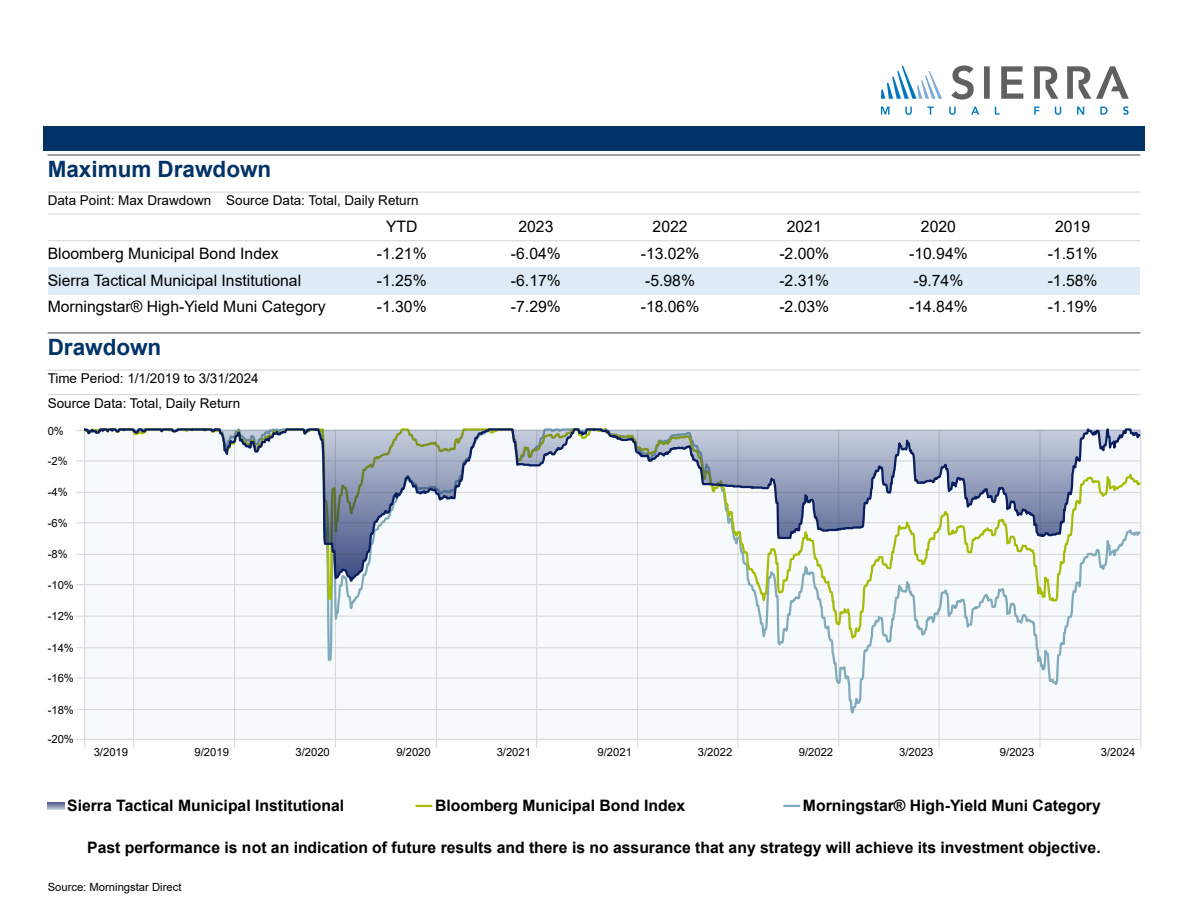
<style>
.page{position:relative;width:1188px;height:918px;background:#fff}
.page>*{position:absolute;margin:0;border:0;box-sizing:border-box;transform-origin:0 0}
.t1{font:700 22.5px "Arial";color:#036}
.t2{font:15.75px/26.8px "Arial";color:#000}
.t3{font:700 15.75px "Arial";color:#000}
.t4{font:13.5px/24.6px "Arial";color:#000}
.t5{font:11.25px "Arial";color:#000}
</style>
<div class="page">
<svg style="left:880px;top:65px;width:249px;height:50px"></svg>
<div style="left:43px;top:126px;width:1102px;height:24px;background:#036"></div>
<hr style="left:48px;top:332px;width:1092px;height:1px;background:#54585a">
<hr style="left:48px;top:369px;width:1092px;height:2px;background:#d9d9d9">
<hr style="left:48px;top:394px;width:1092px;height:1px;background:#d9d9d9">
<div style="left:84px;top:429px;width:1056px;height:311px;background:#f7fafd"></div>
<hr style="left:133px;top:429px;width:1px;height:311px;background:#d9d9d9">
<hr style="left:234px;top:429px;width:1px;height:311px;background:#d9d9d9">
<hr style="left:335px;top:429px;width:1px;height:311px;background:#d9d9d9">
<hr style="left:436px;top:429px;width:1px;height:311px;background:#d9d9d9">
<hr style="left:536px;top:429px;width:1px;height:311px;background:#d9d9d9">
<hr style="left:637px;top:429px;width:1px;height:311px;background:#d9d9d9">
<hr style="left:737px;top:429px;width:1px;height:311px;background:#d9d9d9">
<hr style="left:838px;top:429px;width:1px;height:311px;background:#d9d9d9">
<hr style="left:939px;top:429px;width:1px;height:311px;background:#d9d9d9">
<hr style="left:1039px;top:429px;width:2px;height:311px;background:#d9d9d9">
<svg style="left:1039px;top:740px;width:2px;height:8px"></svg>
<hr style="left:84px;top:429px;width:1px;height:311px;background:#d9d9d9">
<hr style="left:1140px;top:429px;width:1px;height:311px;background:#d9d9d9">
<hr style="left:84px;top:739px;width:1056px;height:1px;background:#d9d9d9">
<svg style="left:76px;top:739px;width:9px;height:9px"></svg>
<svg style="left:76px;top:460px;width:6px;height:2px"></svg>
<svg style="left:82px;top:645px;width:1058px;height:71px"></svg>
<svg style="left:82px;top:585px;width:1058px;height:60px"></svg>
<svg style="left:82px;top:428px;width:1058px;height:157px"></svg>
<svg style="left:84px;top:429px;width:1056px;height:152px"></svg>
<svg style="left:48px;top:803px;width:16px;height:6px"></svg>
<svg style="left:416px;top:805px;width:16px;height:2px"></svg>
<svg style="left:783px;top:805px;width:17px;height:2px"></svg>
<hr style="left:48px;top:154px;width:1092px;height:2px;background:#54585a">
<hr style="left:48px;top:192px;width:1092px;height:1px;background:#d9d9d9">
<hr style="left:48px;top:213px;width:1092px;height:2px;background:#d9d9d9">
<div style="left:48px;top:268px;width:1092px;height:27px;background:#deebf6"></div>
<hr style="left:48px;top:240px;width:1092px;height:1px;background:#d9d9d9">
<h1 class="t1" style="left:48px;top:157px;width:225px">Maximum Drawdown</h1>
<p class="t4" style="left:48px;top:188px;width:373px">Data Point: Max Drawdown Source Data: Total, Daily Return</p>
<p class="t2" style="left:386px;top:213px;width:33px">YTD</p>
<p class="t2" style="left:518px;top:213px;width:37px">2023</p>
<p class="t2" style="left:653px;top:213px;width:37px">2022</p>
<p class="t2" style="left:787px;top:213px;width:37px">2021</p>
<p class="t2" style="left:921px;top:213px;width:37px">2020</p>
<p class="t2" style="left:1055px;top:213px;width:37px">2019</p>
<p class="t2" style="left:48px;top:240px;width:279px">Bloomberg Municipal Bond Index<br>Sierra Tactical Municipal Institutional<br>Morningstar® High-Yield Muni Category</p>
<p class="t2" style="left:377px;top:240px;width:51px">-1.21%</p>
<p class="t2" style="left:511px;top:240px;width:51px">-6.04%</p>
<p class="t2" style="left:641px;top:240px;width:60px">-13.02%</p>
<p class="t2" style="left:779px;top:240px;width:51px">-2.00%</p>
<p class="t2" style="left:909px;top:240px;width:60px">-10.94%</p>
<p class="t2" style="left:1048px;top:240px;width:51px">-1.51%</p>
<p class="t2" style="left:377px;top:267px;width:51px">-1.25%</p>
<p class="t2" style="left:511px;top:267px;width:51px">-6.17%</p>
<p class="t2" style="left:645px;top:267px;width:51px">-5.98%</p>
<p class="t2" style="left:779px;top:267px;width:51px">-2.31%</p>
<p class="t2" style="left:914px;top:267px;width:51px">-9.74%</p>
<p class="t2" style="left:1048px;top:267px;width:51px">-1.58%</p>
<p class="t2" style="left:377px;top:293px;width:51px">-1.30%</p>
<p class="t2" style="left:511px;top:293px;width:51px">-7.29%</p>
<p class="t2" style="left:641px;top:293px;width:60px">-18.06%</p>
<p class="t2" style="left:779px;top:293px;width:51px">-2.03%</p>
<p class="t2" style="left:909px;top:293px;width:60px">-14.84%</p>
<p class="t2" style="left:1048px;top:293px;width:51px">-1.19%</p>
<h1 class="t1" style="left:48px;top:335px;width:115px">Drawdown</h1>
<p class="t4" style="left:48px;top:366px;width:213px">Time Period: 1/1/2019 to 3/31/2024<br>Source Data: Total, Daily Return</p>
<p class="t5" style="left:48px;top:424px;width:18px">0%</p>
<p class="t5" style="left:48px;top:455px;width:22px">-2%</p>
<p class="t5" style="left:48px;top:486px;width:22px">-4%</p>
<p class="t5" style="left:48px;top:517px;width:22px">-6%</p>
<p class="t5" style="left:48px;top:548px;width:22px">-8%</p>
<p class="t5" style="left:48px;top:578px;width:28px">-10%</p>
<p class="t5" style="left:48px;top:610px;width:28px">-12%</p>
<p class="t5" style="left:48px;top:641px;width:28px">-14%</p>
<p class="t5" style="left:48px;top:672px;width:28px">-16%</p>
<p class="t5" style="left:48px;top:703px;width:28px">-18%</p>
<p class="t5" style="left:48px;top:733px;width:28px">-20%</p>
<p class="t5" style="left:94px;top:745px;width:36px">3/2019</p>
<p class="t5" style="left:195px;top:745px;width:36px">9/2019</p>
<p class="t5" style="left:295px;top:745px;width:36px">3/2020</p>
<p class="t5" style="left:396px;top:745px;width:36px">9/2020</p>
<p class="t5" style="left:497px;top:745px;width:36px">3/2021</p>
<p class="t5" style="left:598px;top:745px;width:36px">9/2021</p>
<p class="t5" style="left:698px;top:745px;width:36px">3/2022</p>
<p class="t5" style="left:799px;top:745px;width:36px">9/2022</p>
<p class="t5" style="left:899px;top:745px;width:36px">3/2023</p>
<p class="t5" style="left:1000px;top:745px;width:36px">9/2023</p>
<p class="t5" style="left:1101px;top:745px;width:36px">3/2024</p>
<p class="t3" style="left:67px;top:796px;width:279px">Sierra Tactical Municipal Institutional</p>
<p class="t3" style="left:435px;top:796px;width:252px">Bloomberg Municipal Bond Index</p>
<p class="t3" style="left:803px;top:796px;width:299px">Morningstar® High-Yield Muni Category</p>
<p class="t3" style="left:87px;top:839px;width:1015px">Past performance is not an indication of future results and there is no assurance that any strategy will achieve its investment objective.</p>
<p class="t5" style="left:48px;top:880px;width:135px">Source: Morningstar Direct</p>
</div>
